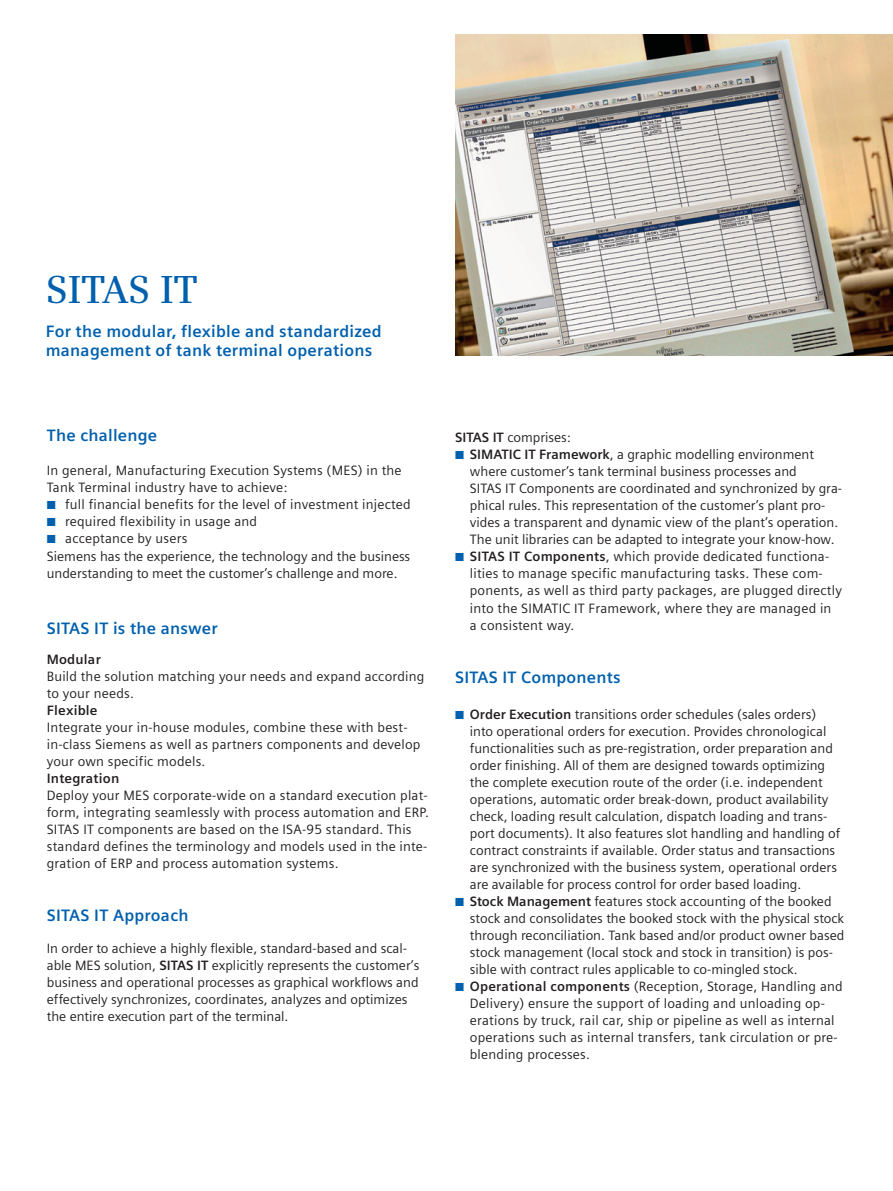
<style>
.page{position:relative;width:893px;height:1191px;background:#fff}
.page>*{position:absolute;margin:0;border:0;box-sizing:border-box;transform-origin:0 0}
._01__Headline__26pt{font:600 39px "Siemens Serif OT";color:#0160ae}
._02__Subhead__11pt_4{font:700 16.5px/19.2px "Siemens Sans OT";letter-spacing:.015em;color:#0160ae}
._03_Copy_9pt_4_5_mm{font:13.5px/17px "Siemens Sans OT";color:#231f20}
._03__Copy_Roman__9pt{font:13.5px/17px "Siemens Sans OT";letter-spacing:.005em;color:#231f20}
._02__Subhead__11pt_4-2{font:13.5px/17px "Siemens Sans OT";letter-spacing:.015em;color:#231f20}
._03__Copy_Roman__9pt-2{font:700 13.5px "Siemens Sans OT";letter-spacing:.015em;color:#231f20}
.s1{font-weight:700}
</style>
<div class="page">
<img style="left:455px;top:34px;width:438px;height:322px">
<p class="_01__Headline__26pt" style="left:46px;top:266px;width:153px">SITAS IT</p>
<p class="_02__Subhead__11pt_4" style="left:46px;top:321px;width:337px">For the modular, flexible and standardized management of tank terminal operations</p>
<p class="_02__Subhead__11pt_4" style="left:47px;top:426px;width:112px">The challenge</p>
<p class="_02__Subhead__11pt_4-2" style="left:47px;top:462px;width:356px">In general, Manufacturing Execution Systems (MES) in the<br>Tank Terminal industry have to achieve:</p>
<p class="_03_Copy_9pt_4_5_mm" style="left:65px;top:496px;width:347px">full financial benefits for the level of investment injected</p>
<p class="_03_Copy_9pt_4_5_mm" style="left:65px;top:513px;width:193px">required flexibility in usage and</p>
<p class="_03_Copy_9pt_4_5_mm" style="left:65px;top:530px;width:124px">acceptance by users</p>
<p class="_03__Copy_Roman__9pt" style="left:47px;top:548px;width:365px">Siemens has the experience, the technology and the business understanding to meet the customer’s challenge and more.</p>
<p class="_02__Subhead__11pt_4" style="left:47px;top:618px;width:173px">SITAS IT is the answer</p>
<p class="_03__Copy_Roman__9pt-2" style="left:47px;top:651px;width:56px">Modular</p>
<p class="_03__Copy_Roman__9pt" style="left:47px;top:667px;width:379px">Build the solution matching your needs and expand according to your needs.</p>
<p class="_03__Copy_Roman__9pt-2" style="left:47px;top:702px;width:52px">Flexible</p>
<p class="_03__Copy_Roman__9pt" style="left:47px;top:718px;width:375px">Integrate your in-house modules, combine these with best&shy;in-class Siemens as well as partners components and develop your own specific models.</p>
<p class="_03__Copy_Roman__9pt-2" style="left:47px;top:770px;width:74px">Integration</p>
<p class="_03__Copy_Roman__9pt" style="left:47px;top:786px;width:384px">Deploy your MES corporate-wide on a standard execution plat&shy;form, integrating seamlessly with process automation and ERP.<br>SITAS IT components are based on the ISA-95 standard. This standard defines the terminology and models used in the inte&shy;gration of ERP and process automation systems.</p>
<p class="_02__Subhead__11pt_4" style="left:47px;top:905px;width:143px">SITAS IT Approach</p>
<p class="_03__Copy_Roman__9pt" style="left:47px;top:939px;width:374px">In order to achieve a highly flexible, standard-based and scal&shy;able MES solution, <span class="s1">SITAS IT</span> explicitly represents the customer’s business and operational processes as graphical workflows and effectively synchronizes, coordinates, analyzes and optimizes the entire execution part of the terminal.</p>
<p class="_03__Copy_Roman__9pt" style="left:455px;top:429px;width:117px"><span class="s1">SITAS IT</span> comprises:</p>
<p class="_03_Copy_9pt_4_5_mm" style="left:470px;top:446px;width:374px"><span class="s1">SIMATIC IT Framework</span>, a graphic modelling environment where customer’s tank terminal business processes and<br>SITAS IT Components are coordinated and synchronized by gra&shy;phical rules. This representation of the customer’s plant pro&shy;vides a transparent and dynamic view of the plant’s operation.<br>The unit libraries can be adapted to integrate your know-how.</p>
<p class="_03_Copy_9pt_4_5_mm" style="left:470px;top:548px;width:374px"><span class="s1">SITAS IT Components</span>, which provide dedicated functiona&shy;lities to manage specific manufacturing tasks. These com&shy;ponents, as well as third party packages, are plugged directly into the SIMATIC IT Framework, where they are managed in<br>a consistent way.</p>
<p class="_02__Subhead__11pt_4" style="left:455px;top:667px;width:167px">SITAS IT Components</p>
<p class="_03_Copy_9pt_4_5_mm" style="left:470px;top:706px;width:372px"><span class="s1">Order Execution</span> transitions order schedules (sales orders) into operational orders for execution. Provides chronological functionalities such as pre-registration, order preparation and order finishing. All of them are designed towards optimizing the complete execution route of the order (i.e. independent operations, automatic order break-down, product availability check, loading result calculation, dispatch loading and trans&shy;port documents). It also features slot handling and handling of contract constraints if available. Order status and transactions are synchronized with the business system, operational orders are available for process control for order based loading.</p>
<p class="_03_Copy_9pt_4_5_mm" style="left:470px;top:893px;width:376px"><span class="s1">Stock Management</span> features stock accounting of the booked stock and consolidates the booked stock with the physical stock through reconciliation. Tank based and/or product owner based stock management (local stock and stock in transition) is pos&shy;sible with contract rules applicable to co-mingled stock.</p>
<p class="_03_Copy_9pt_4_5_mm" style="left:470px;top:978px;width:374px"><span class="s1">Operational components</span> (Reception, Storage, Handling and Delivery) ensure the support of loading and unloading op&shy;erations by truck, rail car, ship or pipeline as well as internal operations such as internal transfers, tank circulation or pre&shy;blending processes.</p>
</div>
